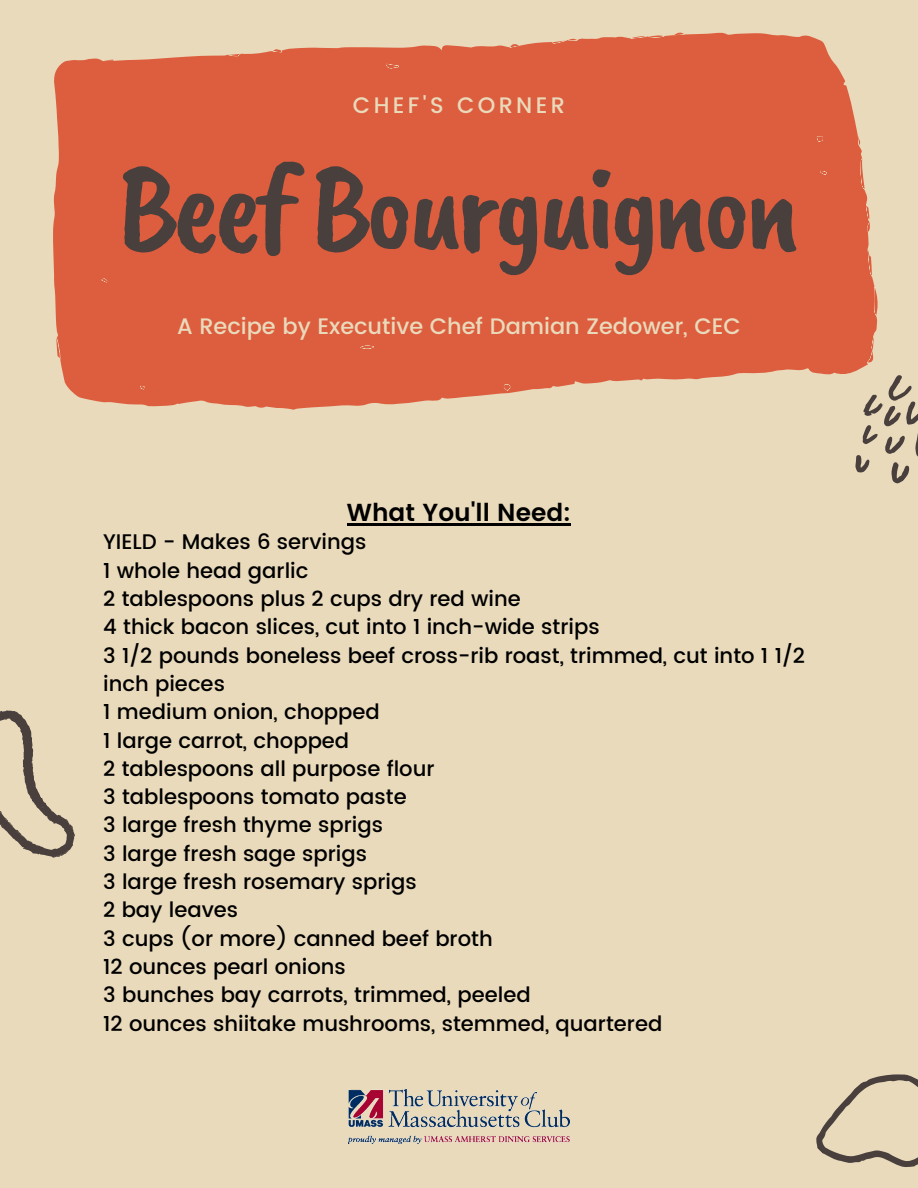
<style>
.page{position:relative;width:918px;height:1188px;background:#e9dabb}
.page>*{position:absolute;margin:0;border:0;box-sizing:border-box;transform-origin:0 0}
.t1{font:126.15px "Caveat Brush";letter-spacing:-.05em;color:#493f3d}
.t2{font:600 24.6px "Poppins";color:#000}
.t3{font:500 22.35px "Poppins";color:#e9dabb}
.t4{font:500 22.35px "Poppins";letter-spacing:.15em;color:#e9dabb}
.t5{font:500 21.15px/28.3px "Poppins";color:#000}
</style>
<div class="page">
<svg style="left:53px;top:32px;width:825px;height:378px;background:#de6a4a"></svg>
<svg style="left:816px;top:1074px;width:102px;height:93px"></svg>
<svg style="left:0;top:710px;width:75px;height:148px"></svg>
<svg style="left:826px;top:360px;width:92px;height:124px"></svg>
<hr style="left:347px;top:523px;width:224px;height:2px;background:#000">
<img style="left:348px;top:1090px;width:222px;height:54px">
<p class="t4" style="left:353px;top:93px;width:214px">CHEF'S CORNER</p>
<h1 class="t1" style="left:118px;top:127px;width:684px">Beef Bourguignon</h1>
<p class="t3" style="left:177px;top:313px;width:565px">A Recipe by Executive Chef Damian Zedower, CEC</p>
<p class="t2" style="left:347px;top:498px;width:226px">What You'll Need:</p>
<p class="t5" style="left:103px;top:528px;width:703px">YIELD - Makes 6 servings<br>1 whole head garlic<br>2 tablespoons plus 2 cups dry red wine<br>4 thick bacon slices, cut into 1 inch-wide strips<br>3 1/2 pounds boneless beef cross-rib roast, trimmed, cut into 1 1/2 inch pieces<br>1 medium onion, chopped<br>1 large carrot, chopped<br>2 tablespoons all purpose flour<br>3 tablespoons tomato paste<br>3 large fresh thyme sprigs<br>3 large fresh sage sprigs<br>3 large fresh rosemary sprigs<br>2 bay leaves<br>3 cups (or more) canned beef broth<br>12 ounces pearl onions<br>3 bunches bay carrots, trimmed, peeled<br>12 ounces shiitake mushrooms, stemmed, quartered</p>
</div>
